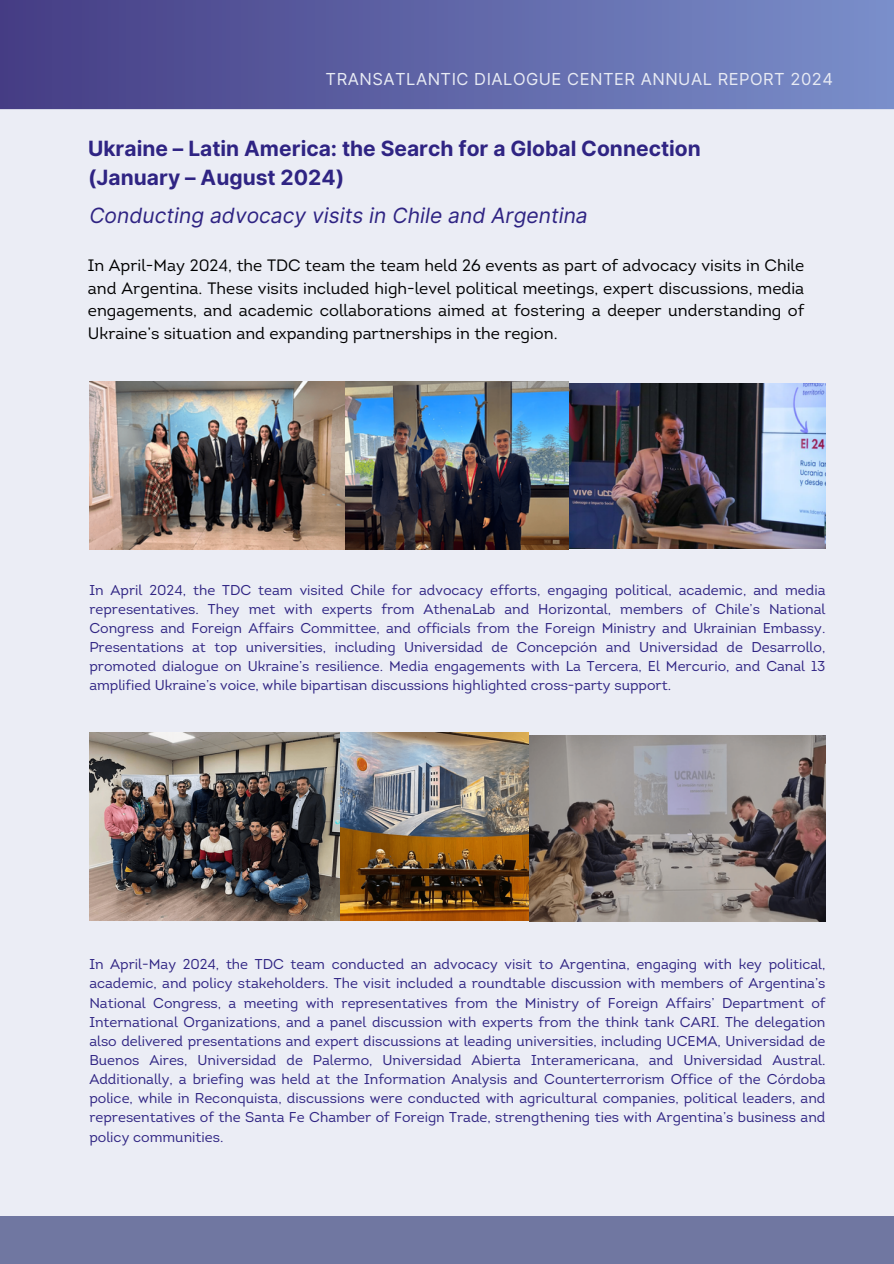
<style>
.page{position:relative;width:894px;height:1264px;background:#fff}
.page>*{position:absolute;margin:0;border:0;box-sizing:border-box;transform-origin:0 0}
.t1{font:700 21px/29.2px "Inter";color:#2f2483}
.t2{font:italic 21px "Inter";color:#2f2483}
.t3{font:16.5px/22.5px "Intro";color:#000;text-align:justify}
.t4{font:16.5px "Inter";letter-spacing:.03em;color:#e8ebf4}
.t5{font:14.25px/19.2px "Intro";color:#2f2483;text-align:justify}
</style>
<div class="page">
<div style="left:0;top:0;width:893px;height:109px;background:linear-gradient(to right,#453c84,#7a8fca)"></div>
<div style="left:0;top:109px;width:893px;height:1106px;background:#e8ebf4"></div>
<div style="left:0;top:1215px;width:893px;height:48px;background:#7077a1"></div>
<img style="left:89px;top:381px;width:257px;height:168px">
<img style="left:568px;top:383px;width:257px;height:165px">
<img style="left:346px;top:381px;width:222px;height:168px">
<img style="left:89px;top:732px;width:439px;height:188px">
<img style="left:529px;top:735px;width:296px;height:186px">
<p class="t4" style="left:325px;top:69px;width:509px">TRANSATLANTIC DIALOGUE CENTER ANNUAL REPORT 2024</p>
<h1 class="t1" style="left:88px;top:133px;width:614px">Ukraine – Latin America: the Search for a Global Connection (January – August 2024)</h1>
<h1 class="t2" style="left:89px;top:203px;width:500px">Conducting advocacy visits in Chile and Argentina</h1>
<p class="t3" style="left:88px;top:256px;width:717px">In April-May 2024, the TDC team the team held 26 events as part of advocacy visits in Chile and Argentina. These visits included high-level political meetings, expert discussions, media engagements, and academic collaborations aimed at fostering a deeper understanding of Ukraine’s situation and expanding partnerships in the region.</p>
<p class="t5" style="left:89px;top:581px;width:737px">In April 2024, the TDC team visited Chile for advocacy efforts, engaging political, academic, and media representatives. They met with experts from AthenaLab and Horizontal, members of Chile’s National Congress and Foreign Affairs Committee, and officials from the Foreign Ministry and Ukrainian Embassy.<br>Presentations at top universities, including Universidad de Concepción and Universidad de Desarrollo, promoted dialogue on Ukraine’s resilience. Media engagements with La Tercera, El Mercurio, and Canal 13 amplified Ukraine’s voice, while bipartisan discussions highlighted cross-party support.</p>
<p class="t5" style="left:89px;top:956px;width:737px">In April-May 2024, the TDC team conducted an advocacy visit to Argentina, engaging with key political, academic, and policy stakeholders. The visit included a roundtable discussion with members of Argentina’s National Congress, a meeting with representatives from the Ministry of Foreign Affairs’ Department of International Organizations, and a panel discussion with experts from the think tank CARI. The delegation also delivered presentations and expert discussions at leading universities, including UCEMA, Universidad de Buenos Aires, Universidad de Palermo, Universidad Abierta Interamericana, and Universidad Austral.<br>Additionally, a briefing was held at the Information Analysis and Counterterrorism Office of the Córdoba police, while in Reconquista, discussions were conducted with agricultural companies, political leaders, and representatives of the Santa Fe Chamber of Foreign Trade, strengthening ties with Argentina’s business and policy communities.</p>
</div>
